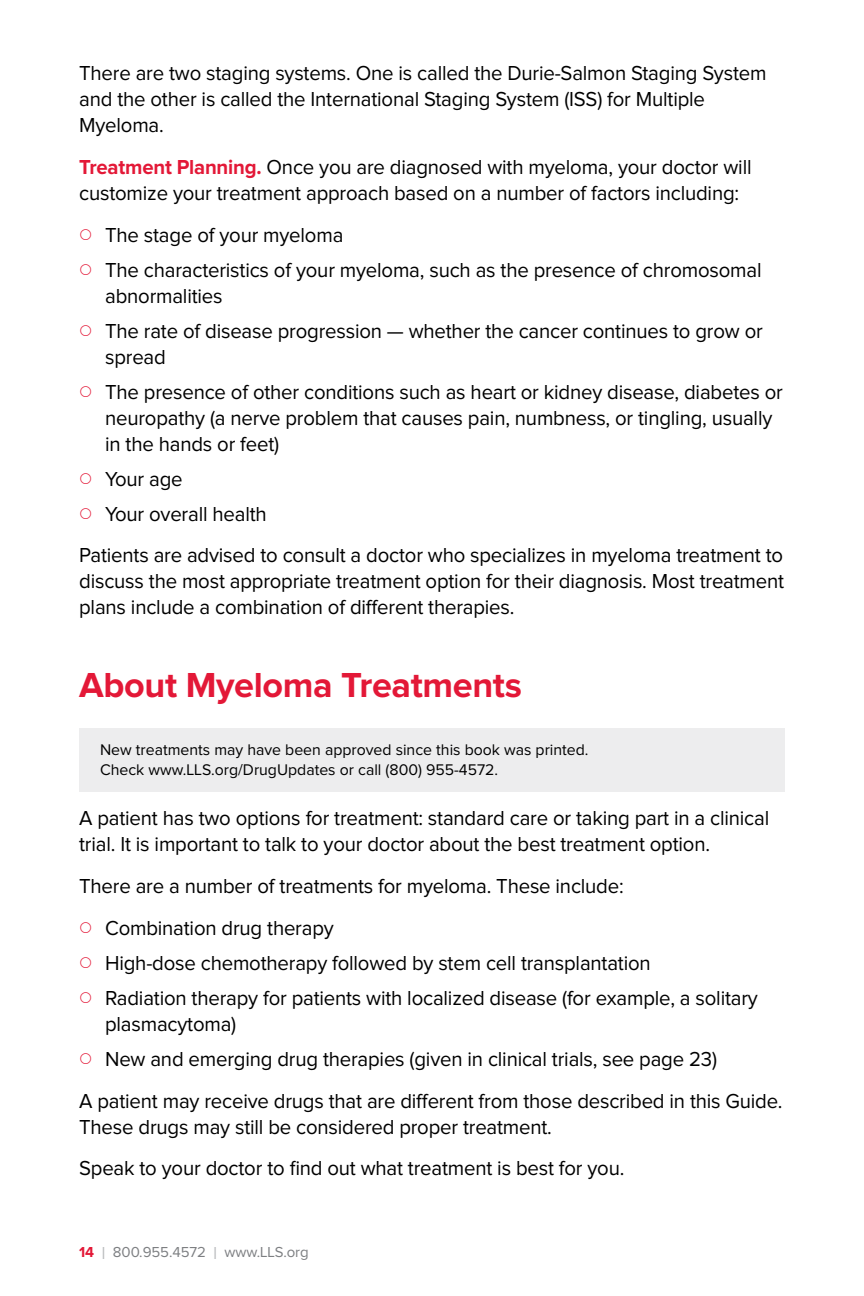
<style>
.page{position:relative;width:864px;height:1296px;background:#fff}
.page>*{position:absolute;margin:0;border:0;box-sizing:border-box;transform-origin:0 0}
.t1{font:700 36px "Proxima Nova";letter-spacing:-.01em;color:#e31837}
.t2{font:21px/26px "Proxima Nova";letter-spacing:-.01em;color:#000}
.t3{font:16px/20px "Proxima Nova";color:#000}
.t4{font:15px "Proxima Nova";letter-spacing:-.005em;color:#7d7f82}
.s1{font-weight:700;color:#e31837}
.s2{font-size:18px;color:#babcbe}
</style>
<div class="page">
<div style="left:79px;top:729px;width:706px;height:63px;background:#ededee"></div>
<p class="t2" style="left:79px;top:61px;width:689px">There are two staging systems. One is called the Durie-Salmon Staging System and the other is called the International Staging System (ISS) for Multiple<br>Myeloma.</p>
<p class="t2" style="left:79px;top:155px;width:674px"><span class="s1">Treatment Planning.</span> Once you are diagnosed with myeloma, your doctor will customize your treatment approach based on a number of factors including:</p>
<p class="t2" style="left:105px;top:218px;width:658px;line-height:35px">The stage of your myeloma<br>The characteristics of your myeloma, such as the presence of chromosomal</p>
<p class="t2" style="left:105px;top:279px;width:659px;line-height:35px">abnormalities<br>The rate of disease progression — whether the cancer continues to grow or</p>
<p class="t2" style="left:105px;top:340px;width:679px;line-height:35px">spread<br>The presence of other conditions such as heart or kidney disease, diabetes or</p>
<p class="t2" style="left:105px;top:406px;width:669px">neuropathy (a nerve problem that causes pain, numbness, or tingling, usually in the hands or feet)</p>
<p class="t2" style="left:105px;top:462px;width:163px;line-height:35px">Your age<br>Your overall health</p>
<p class="t2" style="left:79px;top:543px;width:706px;text-align:justify">Patients are advised to consult a doctor who specializes in myeloma treatment to discuss the most appropriate treatment option for their diagnosis. Most treatment plans include a combination of different therapies.</p>
<h1 class="t1" style="left:79px;top:669px;width:444px">About Myeloma Treatments</h1>
<p class="t3" style="left:100px;top:740px;width:490px">New treatments may have been approved since this book was printed.<br>Check www.LLS.org/DrugUpdates or call (800) 955-4572.</p>
<p class="t2" style="left:79px;top:806px;width:692px">A patient has two options for treatment: standard care or taking part in a clinical trial. It is important to talk to your doctor about the best treatment option.</p>
<p class="t2" style="left:105px;top:866px;width:520px;line-height:41.8px;text-indent:-26px">There are a number of treatments for myeloma. These include:<br>Combination drug therapy</p>
<p class="t2" style="left:105px;top:946px;width:654px;line-height:35px">High-dose chemotherapy followed by stem cell transplantation<br>Radiation therapy for patients with localized disease (for example, a solitary</p>
<p class="t2" style="left:105px;top:1007px;width:613px;line-height:35px">plasmacytoma)<br>New and emerging drug therapies (given in clinical trials, see page 23)</p>
<p class="t2" style="left:79px;top:1088px;width:705px">A patient may receive drugs that are different from those described in this Guide.<br>These drugs may still be considered proper treatment.</p>
<p class="t2" style="left:79px;top:1156px;width:547px">Speak to your doctor to find out what treatment is best for you.</p>
<p class="t4" style="left:79px;top:1246px;width:231px"><span class="s1">14</span> <span class="s2">I</span> 800.955.4572 <span class="s2">I</span> www.LLS.org</p>
</div>
